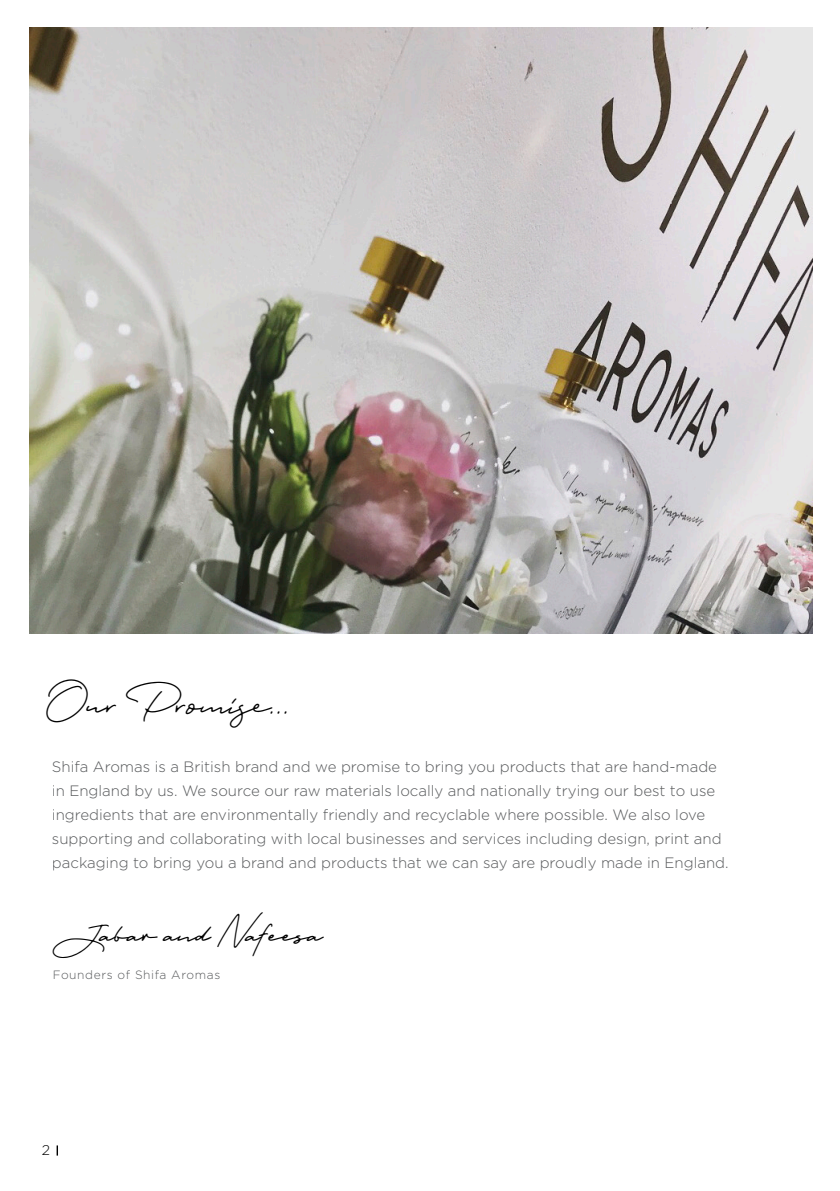
<style>
.page{position:relative;width:840px;height:1191px;background:#fff}
.page>*{position:absolute;margin:0;border:0;box-sizing:border-box;transform-origin:0 0}
.t1{font:42px "Portrait Script Alts";color:#000}
.t2{font:36.4px "Portrait Script";color:#000}
.t3{font:300 15px/24px "Gotham";color:#57595b}
.t4{font:300 14px "Gotham";color:#000}
.t5{font:300 12px "Gotham";letter-spacing:.05em;color:#57595b}
.s1{font-family:"Portrait Script Alts"}
</style>
<div class="page">
<img style="left:29px;top:28px;width:782px;height:605px">
<h1 class="t1" style="left:47px;top:675px;width:244px">Our Promise...</h1>
<p class="t3" style="left:52px;top:754px;width:677px">Shifa Aromas is a British brand and we promise to bring you products that are hand-made in England by us. We source our raw materials locally and nationally trying our best to use ingredients that are environmentally friendly and recyclable where possible. We also love supporting and collaborating with local businesses and services including design, print and packaging to bring you a brand and products that we can say are proudly made in England.</p>
<h2 class="t2" style="left:53px;top:908px;width:269px"><span class="s1">J</span>abar and <span class="s1">N</span>a<span class="s1">f</span>eesa</h2>
<p class="t5" style="left:53px;top:968px;width:169px">Founders of Shifa Aromas</p>
<p class="t4" style="left:42px;top:1142px;width:10px">2</p>
</div>
